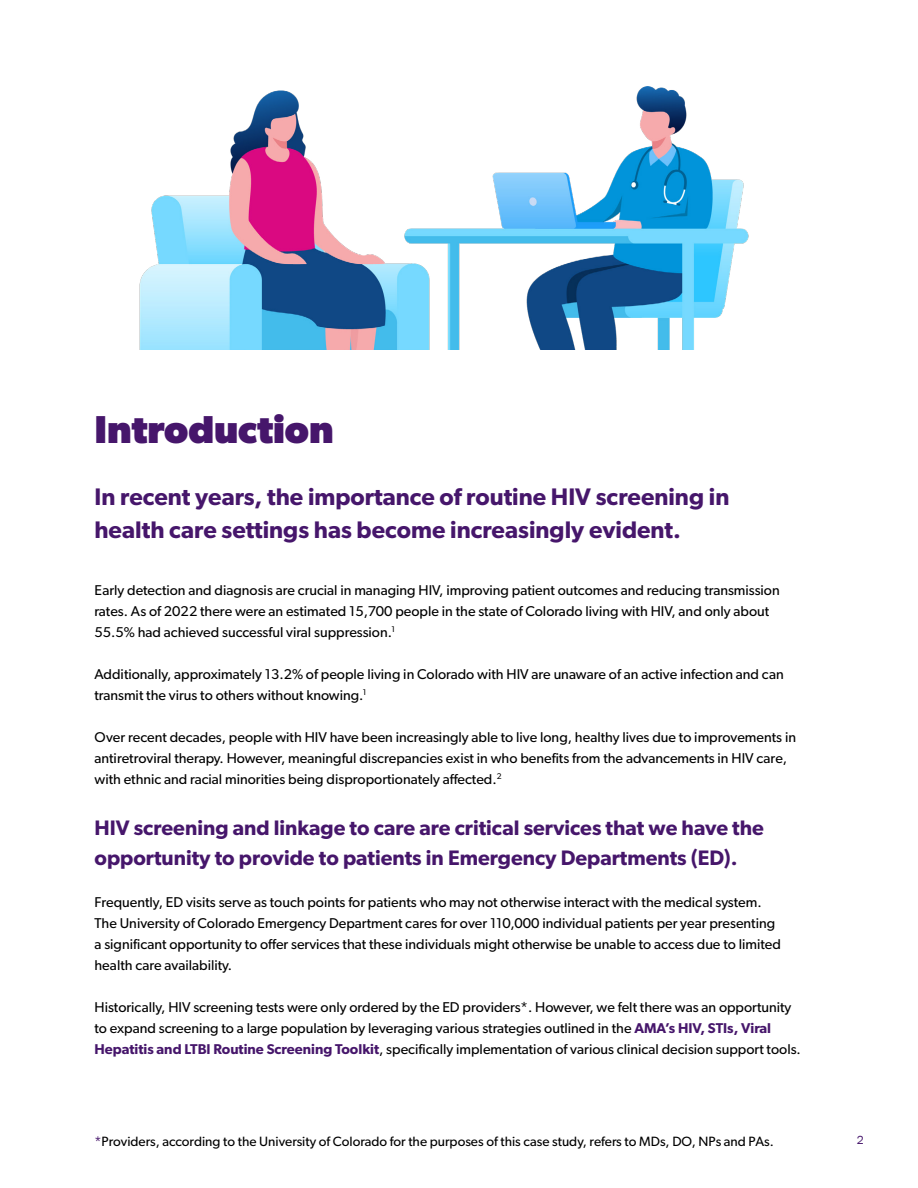
<style>
.page{position:relative;width:918px;height:1188px;background:#fff}
.page>*{position:absolute;margin:0;border:0;box-sizing:border-box;transform-origin:0 0}
.t1{font:700 39px "Gibson";color:#46166b}
.t2{font:600 24px/33px "Gibson";color:#46166b}
.t3{font:600 21px/30px "Gibson";color:#46166b}
.t4{font:14.25px/21px "Gibson";color:#000}
.t5{font:13.5px "Gibson";color:#000}
.t6{font:12px "Franklin Gothic";color:#46166b}
.s1{font-weight:600;color:#46166b}
.s2{color:#46166b}
</style>
<div class="page">
<img style="left:139px;top:87px;width:610px;height:263px">
<h1 class="t1" style="left:94px;top:406px;width:241px">Introduction</h1>
<h2 class="t2" style="left:94px;top:480px;width:636px">In recent years, the importance of routine HIV screening in health care settings has become increasingly evident.</h2>
<p class="t4" style="left:94px;top:579px;width:687px">Early detection and diagnosis are crucial in managing HIV, improving patient outcomes and reducing transmission rates. As of 2022 there were an estimated 15,700 people in the state of Colorado living with HIV, and only about<br>55.5% had achieved successful viral suppression.<sup>1</sup></p>
<p class="t4" style="left:94px;top:663px;width:691px">Additionally, approximately 13.2% of people living in Colorado with HIV are unaware of an active infection and can transmit the virus to others without knowing.<sup>1</sup></p>
<p class="t4" style="left:94px;top:726px;width:703px">Over recent decades, people with HIV have been increasingly able to live long, healthy lives due to improvements in antiretroviral therapy. However, meaningful discrepancies exist in who benefits from the advancements in HIV care, with ethnic and racial minorities being disproportionately affected.<sup>2</sup></p>
<h3 class="t3" style="left:94px;top:812px;width:671px">HIV screening and linkage to care are critical services that we have the opportunity to provide to patients in Emergency Departments (ED).</h3>
<p class="t4" style="left:94px;top:891px;width:688px">Frequently, ED visits serve as touch points for patients who may not otherwise interact with the medical system.<br>The University of Colorado Emergency Department cares for over 110,000 individual patients per year presenting a significant opportunity to offer services that these individuals might otherwise be unable to access due to limited health care availability.</p>
<p class="t4" style="left:94px;top:996px;width:708px">Historically, HIV screening tests were only ordered by the ED providers*. However, we felt there was an opportunity to expand screening to a large population by leveraging various strategies outlined in the <span class="s1">AMA’s HIV, STIs, Viral<br>Hepatitis and LTBI Routine Screening Toolkit</span>, specifically implementation of various clinical decision support tools.</p>
<p class="t5" style="left:94px;top:1134px;width:681px"><span class="s2">*</span>Providers, according to the University of Colorado for the purposes of this case study, refers to MDs, DO, NPs and PAs.</p>
<p class="t6" style="left:857px;top:1132px;width:9px">2</p>
</div>
